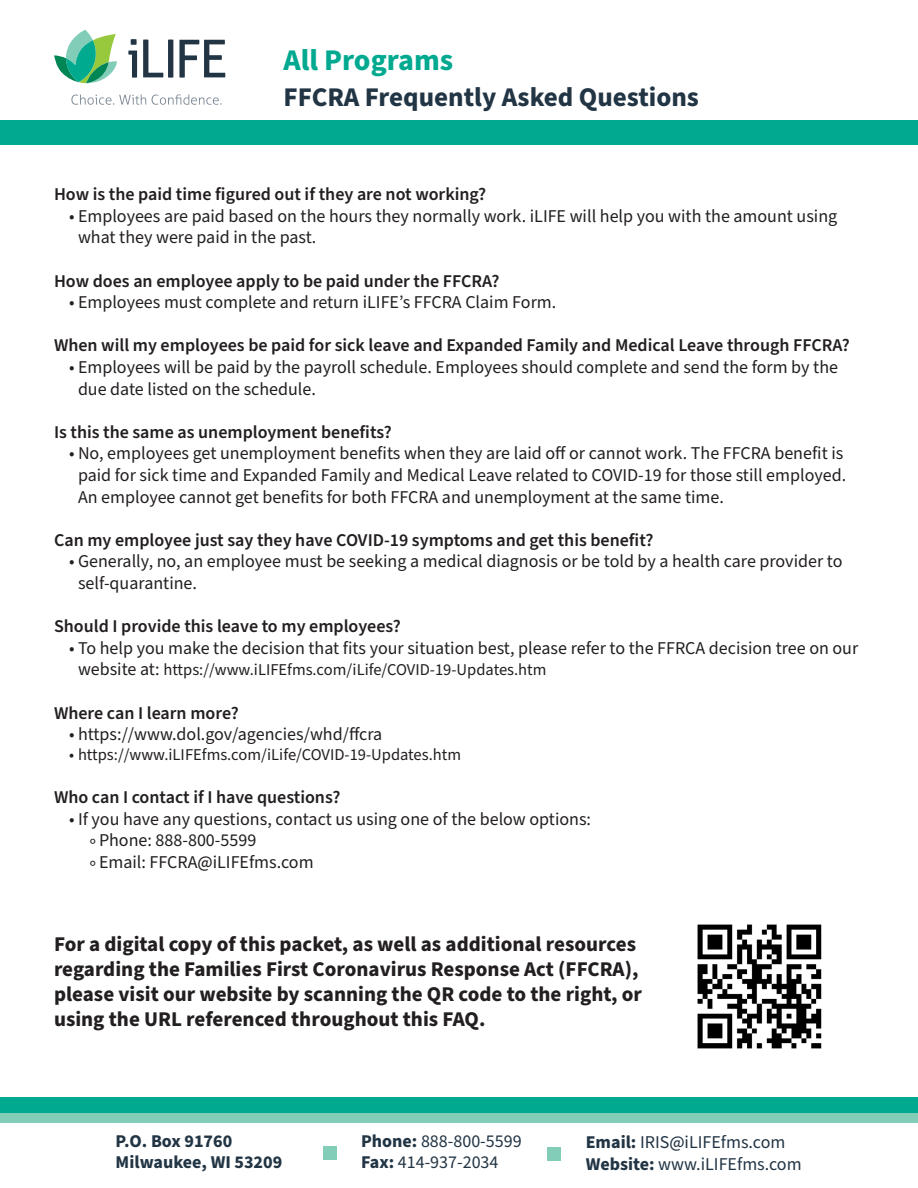
<style>
.page{position:relative;width:918px;height:1188px;background:#fff}
.page>*{position:absolute;margin:0;border:0;box-sizing:border-box;transform-origin:0 0}
.t1{font:700 30px "Source Sans Pro";color:#00a98f}
.t2{font:700 27px "Source Sans Pro";color:#223545}
.t3{font:700 21px/25.2px "Source Sans Pro";color:#231f20}
.t4{font:18px/21.6px "Source Sans Pro";color:#231f20}
.t5{font:600 18px "Source Sans Pro";color:#231f20}
.t6{font:18px/21.6px "Source Sans Pro";color:#223545}
.t7{font:700 18px/21.6px "Source Sans Pro";color:#223545}
.t8{font:16.5px "Source Sans Pro";color:#231f20}
.s1{font-size:18px}
.s2{font-weight:700}
</style>
<div class="page">
<svg style="left:0;top:1098px;width:1px;height:24px"></svg>
<svg style="left:0;top:120px;width:1px;height:25px"></svg>
<div style="left:1px;top:1098px;width:917px;height:15px;background:#00a98f"></div>
<div style="left:1px;top:1113px;width:917px;height:9px;background:#82cdb8"></div>
<div style="left:323px;top:1147px;width:14px;height:13px;background:#82cdb8"></div>
<div style="left:547px;top:1147px;width:13px;height:14px;background:#82cdb8"></div>
<div style="left:1px;top:120px;width:917px;height:25px;background:#00a98f"></div>
<svg style="left:128px;top:39px;width:9px;height:39px"></svg>
<svg style="left:143px;top:40px;width:30px;height:38px"></svg>
<svg style="left:179px;top:40px;width:46px;height:38px"></svg>
<svg style="left:54px;top:30px;width:63px;height:54px"></svg>
<svg style="left:71px;top:95px;width:75px;height:10px"></svg>
<svg style="left:152px;top:94px;width:70px;height:11px"></svg>
<img style="left:697px;top:924px;width:125px;height:125px">
<p class="t1" style="left:283px;top:39px;width:171px">All Programs</p>
<p class="t2" style="left:283px;top:79px;width:417px">FFCRA Frequently Asked Questions</p>
<p class="t5" style="left:54px;top:182px;width:434px">How is the paid time figured out if they are not working?</p>
<p class="t4" style="left:78px;top:206px;width:761px;text-indent:-9px">• Employees are paid based on the hours they normally work. iLIFE will help you with the amount using what they were paid in the past.</p>
<p class="t5" style="left:54px;top:269px;width:447px">How does an employee apply to be paid under the FFCRA?</p>
<p class="t4" style="left:69px;top:292px;width:489px">• Employees must complete and return iLIFE’s FFCRA Claim Form.</p>
<p class="t5" style="left:54px;top:333px;width:797px">When will my employees be paid for sick leave and Expanded Family and Medical Leave through FFCRA?</p>
<p class="t4" style="left:78px;top:357px;width:762px;text-indent:-9px">• Employees will be paid by the payroll schedule. Employees should complete and send the form by the due date listed on the schedule.</p>
<p class="t5" style="left:54px;top:420px;width:339px">Is this the same as unemployment benefits?</p>
<p class="t4" style="left:78px;top:443px;width:770px;text-indent:-9px">• No, employees get unemployment benefits when they are laid off or cannot work. The FFCRA benefit is paid for sick time and Expanded Family and Medical Leave related to COVID-19 for those still employed.<br>An employee cannot get benefits for both FFCRA and unemployment at the same time.</p>
<p class="t5" style="left:54px;top:528px;width:601px">Can my employee just say they have COVID-19 symptoms and get this benefit?</p>
<p class="t4" style="left:78px;top:551px;width:766px;text-indent:-9px">• Generally, no, an employee must be seeking a medical diagnosis or be told by a health care provider to self-quarantine.</p>
<p class="t5" style="left:54px;top:614px;width:349px">Should I provide this leave to my employees?</p>
<p class="t4" style="left:69px;top:638px;width:791px">• To help you make the decision that fits your situation best, please refer to the FFRCA decision tree on our</p>
<p class="t8" style="left:78px;top:659px;width:470px"><span class="s1">website at:</span> https://www.iLIFEfms.com/iLife/COVID-19-Updates.htm</p>
<p class="t5" style="left:54px;top:701px;width:186px">Where can I learn more?</p>
<p class="t4" style="left:69px;top:724px;width:315px">• https://www.dol.gov/agencies/whd/ffcra</p>
<p class="t8" style="left:69px;top:744px;width:394px">• https://www.iLIFEfms.com/iLife/COVID-19-Updates.htm</p>
<p class="t5" style="left:54px;top:785px;width:288px">Who can I contact if I have questions?</p>
<p class="t4" style="left:69px;top:809px;width:524px">• If you have any questions, contact us using one of the below options:</p>
<p class="t4" style="left:90px;top:830px;width:168px">◦ Phone: 888-800-5599</p>
<p class="t4" style="left:90px;top:852px;width:225px">◦ Email: FFCRA@iLIFEfms.com</p>
<p class="t3" style="left:54px;top:931px;width:590px">For a digital copy of this packet, as well as additional resources regarding the Families First Coronavirus Response Act (FFCRA), please visit our website by scanning the QR code to the right, or using the URL referenced throughout this FAQ.</p>
<p class="t7" style="left:116px;top:1130px;width:168px">P.O. Box 91760<br>Milwaukee, WI 53209</p>
<p class="t6" style="left:361px;top:1130px;width:162px"><span class="s2">Phone:</span> 888-800-5599<br><span class="s2">Fax:</span> 414-937-2034</p>
<p class="t6" style="left:586px;top:1132px;width:201px"><span class="s2">Email:</span> IRIS@iLIFEfms.com</p>
<p class="t6" style="left:586px;top:1154px;width:217px"><span class="s2">Website:</span> www.iLIFEfms.com</p>
</div>
